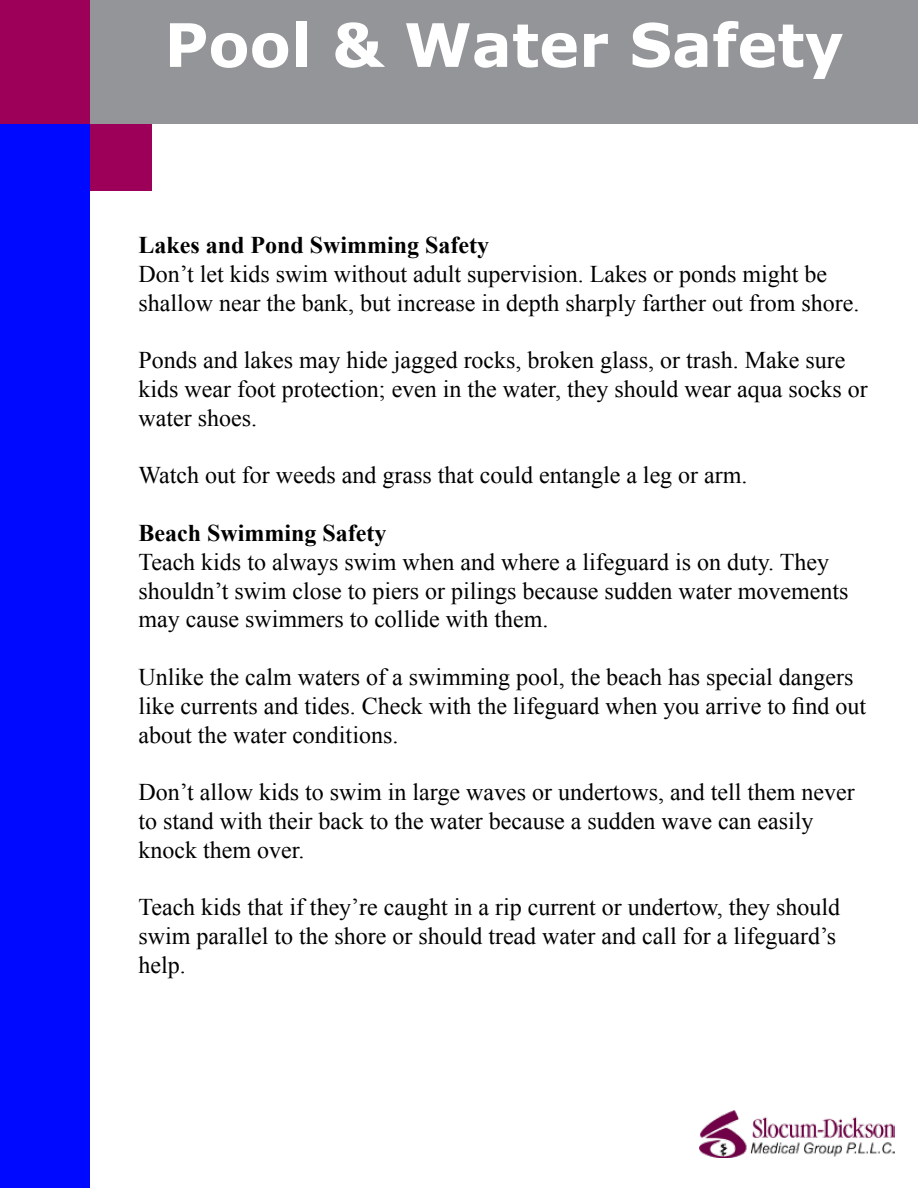
<style>
.page{position:relative;width:918px;height:1188px;background:#fff}
.page>*{position:absolute;margin:0;border:0;box-sizing:border-box;transform-origin:0 0}
.t1{font:700 60px "Verdana";color:#fff}
.t2{font:24px/28.8px "Times New Roman";color:#000}
.t3{font:700 24px "Times New Roman";color:#000}
</style>
<div class="page">
<div style="left:1px;top:1px;width:151px;height:190px;background:#9c0059"></div>
<div style="left:90px;top:1px;width:828px;height:123px;background:#939598"></div>
<div style="left:1px;top:124px;width:89px;height:1063px;background:#0009ff"></div>
<img style="left:700px;top:1111px;width:195px;height:46px">
<h1 class="t1" style="left:164px;top:3px;width:681px">Pool &amp; Water Safety</h1>
<p class="t3" style="left:138px;top:228px;width:352px">Lakes and Pond Swimming Safety</p>
<p class="t2" style="left:138px;top:259px;width:723px">Don’t let kids swim without adult supervision. Lakes or ponds might be shallow near the bank, but increase in depth sharply farther out from shore.</p>
<p class="t2" style="left:138px;top:345px;width:731px">Ponds and lakes may hide jagged rocks, broken glass, or trash. Make sure kids wear foot protection; even in the water, they should wear aqua socks or water shoes.</p>
<p class="t2" style="left:138px;top:461px;width:611px">Watch out for weeds and grass that could entangle a leg or arm.</p>
<p class="t3" style="left:138px;top:516px;width:249px">Beach Swimming Safety</p>
<p class="t2" style="left:138px;top:547px;width:712px">Teach kids to always swim when and where a lifeguard is on duty. They shouldn’t swim close to piers or pilings because sudden water movements may cause swimmers to collide with them.</p>
<p class="t2" style="left:138px;top:662px;width:729px">Unlike the calm waters of a swimming pool, the beach has special dangers like currents and tides. Check with the lifeguard when you arrive to find out about the water conditions.</p>
<p class="t2" style="left:138px;top:777px;width:718px">Don’t allow kids to swim in large waves or undertows, and tell them never to stand with their back to the water because a sudden wave can easily knock them over.</p>
<p class="t2" style="left:138px;top:893px;width:703px">Teach kids that if they’re caught in a rip current or undertow, they should swim parallel to the shore or should tread water and call for a lifeguard’s help.</p>
</div>
